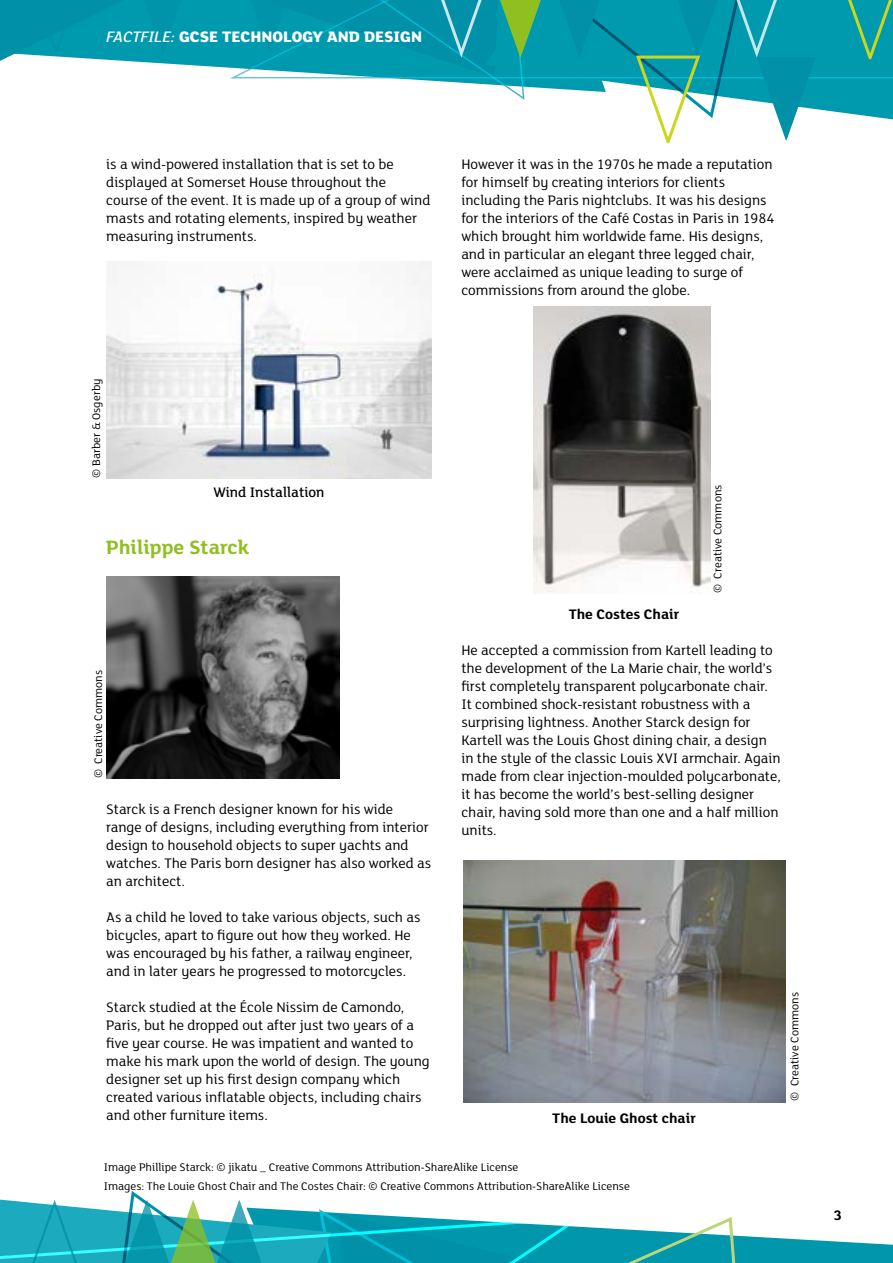
<style>
.page{position:relative;width:893px;height:1263px;background:#fff}
.page>*{position:absolute;margin:0;border:0;box-sizing:border-box;transform-origin:0 0}
.t1{font:700 21px "FS Lola";color:#90bf21}
.t2{font:800 16.5px "FS Lola";color:#fff}
.t3{font:15px/18px "FS Lola";color:#000}
.t4{font:700 15px "FS Lola";color:#000}
.t5{font:500 15px "FS Lola";color:#000}
.t6{font:12px/18.3px "FS Lola";color:#000}
.s1{font-weight:500;font-style:italic}
.s2{font-weight:500}
</style>
<div class="page">
<div style="left:189px;top:0;width:36px;height:68px;background:#009aaf"></div>
<svg style="left:0;top:0;width:189px;height:65px;background:#169fb3"></svg>
<svg style="left:225px;top:0;width:668px;height:144px"></svg>
<svg style="left:0;top:1191px;width:893px;height:72px"></svg>
<img style="left:106px;top:262px;width:326px;height:217px">
<img style="left:106px;top:576px;width:234px;height:202px">
<img style="left:534px;top:306px;width:176px;height:287px">
<img style="left:463px;top:861px;width:323px;height:241px">
<p class="t2" style="left:200px;top:25px;width:224px">SE TECHNOLOGY AND DES GN</p>
<p class="t2" style="left:107px;top:26px;width:357px"><span class="s1">FACTFILE:</span> GCE HISTORY OF ART / <span class="s2">ARCHITECTURE</span></p>
<p class="t3" style="left:106px;top:154px;width:326px">is a wind-powered installation that is set to be displayed at Somerset House throughout the course of the event. It is made up of a group of wind masts and rotating elements, inspired by weather measuring instruments.</p>
<p class="t3" style="left:461px;top:154px;width:314px">However it was in the 1970s he made a reputation for himself by creating interiors for clients including the Paris nightclubs. It was his designs for the interiors of the Café Costas in Paris in 1984 which brought him worldwide fame. His designs, and in particular an elegant three legged chair, were acclaimed as unique leading to surge of commissions from around the globe.</p>
<p class="t6" style="left:86px;top:478px;width:101px;rotate:-90deg">© Barber &amp; Osgerby</p>
<p class="t5" style="left:213px;top:482px;width:113px">Wind Installation</p>
<h1 class="t1" style="left:106px;top:532px;width:144px">Philippe Starck</h1>
<p class="t6" style="left:89px;top:778px;width:110px;rotate:-90deg">© Creative Commons</p>
<p class="t3" style="left:106px;top:800px;width:326px">Starck is a French designer known for his wide range of designs, including everything from interior design to household objects to super yachts and watches. The Paris born designer has also worked as an architect.</p>
<p class="t3" style="left:106px;top:908px;width:316px">As a child he loved to take various objects, such as bicycles, apart to figure out how they worked. He was encouraged by his father, a railway engineer, and in later years he progressed to motorcycles.</p>
<p class="t3" style="left:106px;top:998px;width:325px">Starck studied at the École Nissim de Camondo, Paris, but he dropped out after just two years of a five year course. He was impatient and wanted to make his mark upon the world of design. The young designer set up his first design company which created various inflatable objects, including chairs and other furniture items.</p>
<p class="t6" style="left:708px;top:593px;width:110px;rotate:-90deg">© Creative Commons</p>
<p class="t4" style="left:569px;top:603px;width:112px">The Costes Chair</p>
<p class="t3" style="left:461px;top:640px;width:321px">He accepted a commission from Kartell leading to the development of the La Marie chair, the world’s first completely transparent polycarbonate chair.<br>It combined shock-resistant robustness with a surprising lightness. Another Starck design for Kartell was the Louis Ghost dining chair, a design in the style of the classic Louis XVI armchair. Again made from clear injection-moulded polycarbonate, it has become the world’s best-selling designer chair, having sold more than one and a half million units.</p>
<p class="t4" style="left:552px;top:1107px;width:145px">The Louie Ghost chair</p>
<p class="t6" style="left:785px;top:1101px;width:110px;rotate:-90deg">© Creative Commons</p>
<p class="t6" style="left:104px;top:1158px;width:528px">Image Phillipe Starck: © jikatu _ Creative Commons Attribution-ShareAlike License<br>Images: The Louie Ghost Chair and The Costes Chair: © Creative Commons Attribution-ShareAlike License</p>
<p class="t4" style="left:834px;top:1205px;width:10px">3</p>
</div>
